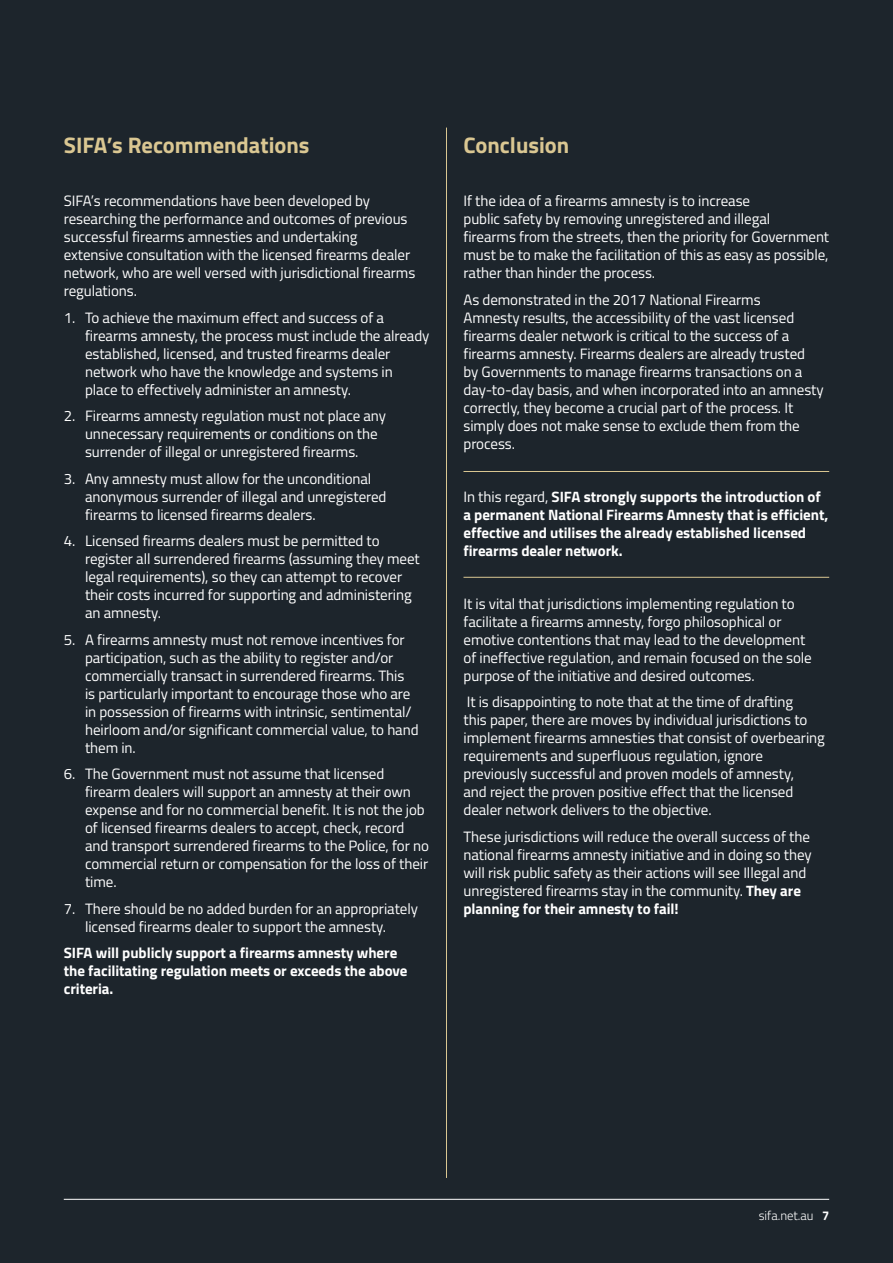
<style>
.page{position:relative;width:893px;height:1263px;background:#1d252c}
.page>*{position:absolute;margin:0;border:0;box-sizing:border-box;transform-origin:0 0}
.t1{font:700 22.5px "Titillium Web";color:#dac792}
.t2{font:15px/18px "Titillium Web";letter-spacing:-.005em;color:#fff}
.t3{font:700 15px/18px "Titillium Web";letter-spacing:-.005em;color:#fff}
.t4{font:300 12.75px "Titillium Web";color:#fff}
.s1{font-weight:400}
.s2{font-weight:700}
</style>
<div class="page">
<hr style="left:463px;top:471px;width:366px;height:1px;background:#dac792">
<hr style="left:463px;top:577px;width:366px;height:1px;background:#dac792">
<hr style="left:446px;top:128px;width:1px;height:1050px;background:#dac792">
<hr style="left:64px;top:1199px;width:765px;height:1px;background:#fff">
<h1 class="t1" style="left:64px;top:128px;width:247px">SIFA’s Recommendations</h1>
<p class="t2" style="left:64px;top:191px;width:353px">SIFA’s recommendations have been developed by researching the performance and outcomes of previous successful firearms amnesties and undertaking extensive consultation with the licensed firearms dealer network, who are well versed with jurisdictional firearms regulations.</p>
<p class="t2" style="left:85px;top:308px;width:346px;text-indent:-21px">1. To achieve the maximum effect and success of a firearms amnesty, the process must include the already established, licensed, and trusted firearms dealer network who have the knowledge and systems in<br>place to effectively administer an amnesty.</p>
<p class="t2" style="left:85px;top:406px;width:302px;text-indent:-21px">2. Firearms amnesty regulation must not place any unnecessary requirements or conditions on the surrender of illegal or unregistered firearms.</p>
<p class="t2" style="left:85px;top:469px;width:303px;text-indent:-21px">3. Any amnesty must allow for the unconditional anonymous surrender of illegal and unregistered firearms to licensed firearms dealers.</p>
<p class="t2" style="left:85px;top:531px;width:336px;text-indent:-21px">4. Licensed firearms dealers must be permitted to register all surrendered firearms (assuming they meet legal requirements), so they can attempt to recover their costs incurred for supporting and administering an amnesty.</p>
<p class="t2" style="left:85px;top:630px;width:335px;text-indent:-21px">5. A firearms amnesty must not remove incentives for participation, such as the ability to register and/or commercially transact in surrendered firearms. This<br>is particularly important to encourage those who are in possession of firearms with intrinsic, sentimental/ heirloom and/or significant commercial value, to hand them in.</p>
<p class="t2" style="left:85px;top:764px;width:345px;text-indent:-21px">6. The Government must not assume that licensed firearm dealers will support an amnesty at their own expense and for no commercial benefit. It is not the job of licensed firearms dealers to accept, check, record and transport surrendered firearms to the Police, for no commercial return or compensation for the loss of their time.</p>
<p class="t2" style="left:85px;top:899px;width:335px;text-indent:-21px">7. There should be no added burden for an appropriately licensed firearms dealer to support the amnesty.</p>
<p class="t3" style="left:64px;top:943px;width:345px">SIFA will publicly support a firearms amnesty where the facilitating regulation meets or exceeds the above criteria.</p>
<h1 class="t1" style="left:463px;top:128px;width:107px">Conclusion</h1>
<p class="t2" style="left:463px;top:191px;width:367px">If the idea of a firearms amnesty is to increase<br>public safety by removing unregistered and illegal<br>firearms from the streets, then the priority for Government must be to make the facilitation of this as easy as possible, rather than hinder the process.</p>
<p class="t2" style="left:463px;top:290px;width:362px">As demonstrated in the 2017 National Firearms<br>Amnesty results, the accessibility of the vast licensed firearms dealer network is critical to the success of a firearms amnesty. Firearms dealers are already trusted by Governments to manage firearms transactions on a day-to-day basis, and when incorporated into an amnesty correctly, they become a crucial part of the process. It simply does not make sense to exclude them from the process.</p>
<p class="t3" style="left:463px;top:487px;width:366px"><span class="s1">In this regard,</span> SIFA strongly supports the introduction of a permanent National Firearms Amnesty that is efficient, effective and utilises the already established licensed firearms dealer network.</p>
<p class="t2" style="left:463px;top:594px;width:350px">It is vital that jurisdictions implementing regulation to facilitate a firearms amnesty, forgo philosophical or emotive contentions that may lead to the development of ineffective regulation, and remain focused on the sole purpose of the initiative and desired outcomes.</p>
<p class="t2" style="left:463px;top:692px;width:363px">It is disappointing to note that at the time of drafting<br>this paper, there are moves by individual jurisdictions to implement firearms amnesties that consist of overbearing requirements and superfluous regulation, ignore previously successful and proven models of amnesty,<br>and reject the proven positive effect that the licensed dealer network delivers to the objective.</p>
<p class="t2" style="left:463px;top:827px;width:350px">These jurisdictions will reduce the overall success of the national firearms amnesty initiative and in doing so they will risk public safety as their actions will see Illegal and unregistered firearms stay in the community. <span class="s2">They are planning for their amnesty to fail!</span></p>
<p class="t4" style="left:759px;top:1206px;width:72px">sifa.net.au <span class="s2">7</span></p>
</div>
